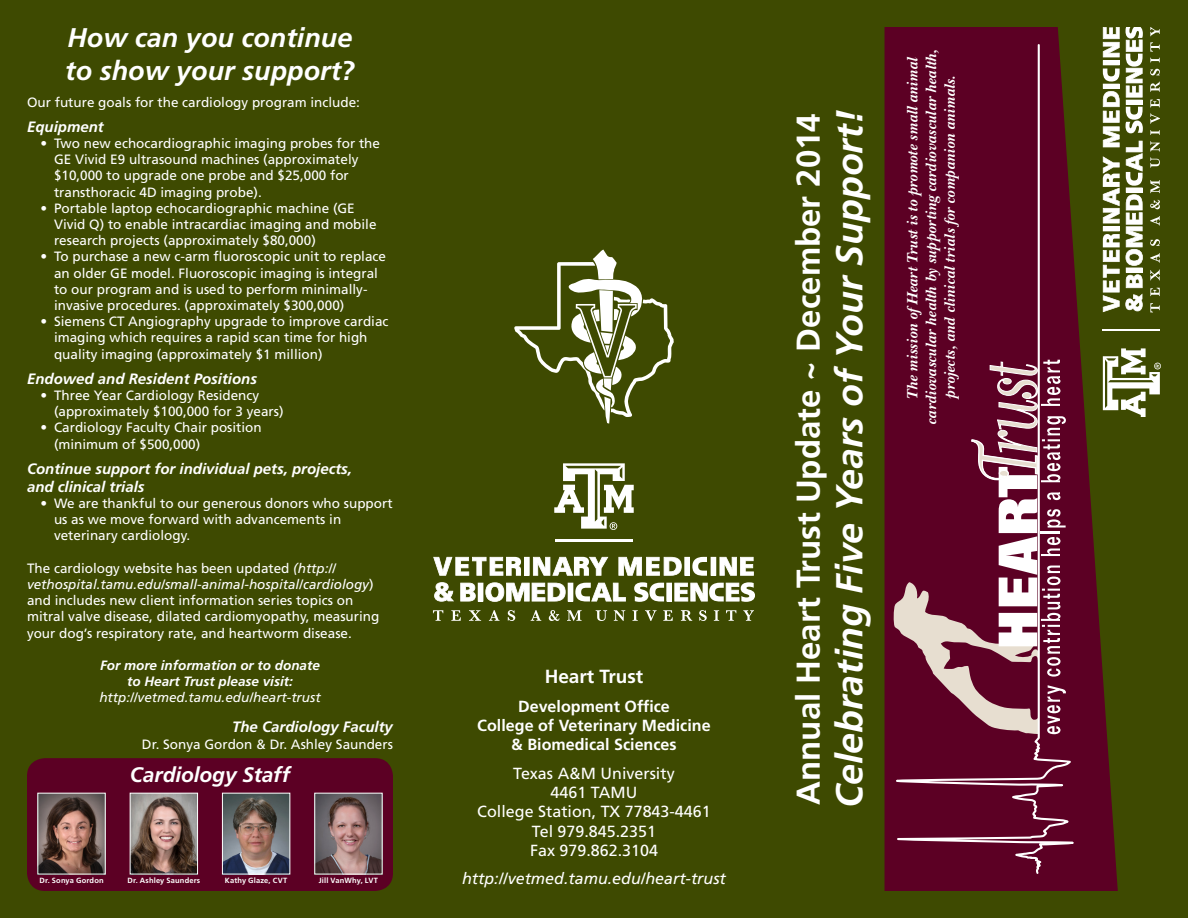
<style>
.page{position:relative;width:1188px;height:918px;background:#3e4a01}
.page>*{position:absolute;margin:0;border:0;box-sizing:border-box;transform-origin:0 0}
.t1{font:italic 700 37.5px "Frutiger LT Std";color:#fff}
.t2{font:700 33px "Frutiger LT Std";color:#fff}
.t3{font:italic 700 27px "Frutiger LT Std";color:#fff}
.t4{font:italic 700 21px "Frutiger LT Std";letter-spacing:-.005em;color:#fff}
.t5{font:700 19.05px "Frutiger LT Std";color:#fff}
.t6{font:16.05px "Frutiger LT Std";color:#fff}
.t7{font:700 16.05px "Frutiger LT Std";color:#fff}
.t8{font:italic 16.05px "Frutiger LT Std";color:#fff}
.body_text{font:italic 700 15.6px "New Baskerville Std";letter-spacing:.005em;color:#fff}
.t9{font:italic 700 15px "Frutiger LT Std";color:#fff}
.t10{font:13.5px/16.2px "Frutiger LT Std";color:#fff}
.t11{font:italic 700 13.5px "Frutiger LT Std";color:#fff}
.t12{font:italic 13.5px "Frutiger LT Std";color:#fff}
.Sidebar_headline{font:700 7.5px "Frutiger LT Std";letter-spacing:.025em;color:#fff}
.s1{font-style:italic}
</style>
<div class="page">
<div style="left:27px;top:758px;width:366px;height:133px;background:#5c0024;border-radius:18px"></div>
<svg style="left:885px;top:27px;width:233px;height:864px;fill:#5c0024"></svg>
<svg style="left:893px;top:43px;width:182px;height:832px;background:#6e1e3c"></svg>
<hr style="left:1103px;top:329px;width:57px;height:2px;background:#fff">
<svg style="left:1150px;top:303px;width:10px;height:9px"></svg>
<svg style="left:1150px;top:288px;width:10px;height:8px"></svg>
<svg style="left:1150px;top:270px;width:10px;height:10px"></svg>
<svg style="left:1150px;top:253px;width:10px;height:10px"></svg>
<svg style="left:1150px;top:239px;width:10px;height:7px"></svg>
<svg style="left:1150px;top:216px;width:10px;height:9px"></svg>
<svg style="left:1150px;top:200px;width:10px;height:9px"></svg>
<svg style="left:1150px;top:180px;width:10px;height:13px"></svg>
<svg style="left:1150px;top:157px;width:10px;height:11px"></svg>
<svg style="left:1150px;top:141px;width:10px;height:10px"></svg>
<svg style="left:1150px;top:130px;width:10px;height:5px"></svg>
<svg style="left:1150px;top:113px;width:10px;height:11px"></svg>
<svg style="left:1150px;top:99px;width:10px;height:8px"></svg>
<svg style="left:1150px;top:82px;width:10px;height:10px"></svg>
<svg style="left:1150px;top:69px;width:10px;height:6px"></svg>
<svg style="left:1150px;top:58px;width:10px;height:4px"></svg>
<svg style="left:1150px;top:42px;width:10px;height:10px"></svg>
<svg style="left:1150px;top:27px;width:10px;height:9px"></svg>
<svg style="left:1103px;top:27px;width:40px;height:285px"></svg>
<svg style="left:1103px;top:348px;width:58px;height:68px"></svg>
<hr style="left:555px;top:539px;width:78px;height:3px;background:#fff">
<svg style="left:433px;top:610px;width:10px;height:11px"></svg>
<svg style="left:451px;top:610px;width:10px;height:11px"></svg>
<svg style="left:469px;top:610px;width:12px;height:11px"></svg>
<svg style="left:489px;top:610px;width:11px;height:11px"></svg>
<svg style="left:508px;top:610px;width:7px;height:11px"></svg>
<svg style="left:531px;top:610px;width:10px;height:11px"></svg>
<svg style="left:549px;top:610px;width:11px;height:11px"></svg>
<svg style="left:567px;top:610px;width:15px;height:11px"></svg>
<svg style="left:596px;top:610px;width:11px;height:11px"></svg>
<svg style="left:614px;top:610px;width:11px;height:11px"></svg>
<svg style="left:632px;top:610px;width:6px;height:11px"></svg>
<svg style="left:645px;top:610px;width:12px;height:11px"></svg>
<svg style="left:663px;top:610px;width:10px;height:11px"></svg>
<svg style="left:681px;top:610px;width:11px;height:11px"></svg>
<svg style="left:699px;top:610px;width:8px;height:11px"></svg>
<svg style="left:714px;top:610px;width:5px;height:11px"></svg>
<svg style="left:726px;top:610px;width:10px;height:11px"></svg>
<svg style="left:743px;top:610px;width:11px;height:11px"></svg>
<svg style="left:434px;top:582px;width:20px;height:20px"></svg>
<svg style="left:618px;top:557px;width:136px;height:19px"></svg>
<svg style="left:460px;top:582px;width:166px;height:20px"></svg>
<svg style="left:634px;top:582px;width:121px;height:20px"></svg>
<svg style="left:433px;top:557px;width:175px;height:19px"></svg>
<svg style="left:554px;top:463px;width:80px;height:67px"></svg>
<svg style="left:514px;top:250px;width:160px;height:174px"></svg>
<img style="left:224px;top:795px;width:64px;height:77px">
<div style="left:222px;top:793px;width:68px;height:81px;border:1px solid #fff"></div>
<img style="left:316px;top:795px;width:65px;height:77px">
<div style="left:314px;top:793px;width:69px;height:81px;border:1px solid #fff"></div>
<img style="left:39px;top:795px;width:65px;height:77px">
<div style="left:37px;top:793px;width:69px;height:81px;border:1px solid #fff"></div>
<img style="left:132px;top:795px;width:64px;height:77px">
<div style="left:130px;top:793px;width:68px;height:81px;border:1px solid #fff"></div>
<p class="t3" style="left:67px;top:22px;width:287px">How can you continue</p>
<p class="t3" style="left:65px;top:54px;width:291px">to show your support?</p>
<p class="t10" style="left:27px;top:94px;width:335px">Our future goals for the cardiology program include:</p>
<p class="t9" style="left:27px;top:118px;width:78px">Equipment</p>
<p class="t10" style="left:54px;top:135px;width:328px;text-indent:-14px">• Two new echocardiographic imaging probes for the GE Vivid E9 ultrasound machines (approximately $10,000 to upgrade one probe and $25,000 for transthoracic 4D imaging probe).</p>
<p class="t10" style="left:54px;top:200px;width:324px;text-indent:-14px">• Portable laptop echocardiographic machine (GE<br>Vivid Q) to enable intracardiac imaging and mobile research projects (approximately $80,000)</p>
<p class="t10" style="left:54px;top:249px;width:334px;text-indent:-14px">• To purchase a new c-arm fluoroscopic unit to replace an older GE model. Fluoroscopic imaging is integral to our program and is used to perform minimally&shy;invasive procedures. (approximately $300,000)</p>
<p class="t10" style="left:54px;top:314px;width:336px;text-indent:-14px">• Siemens CT Angiography upgrade to improve cardiac imaging which requires a rapid scan time for high quality imaging (approximately $1 million)</p>
<p class="t9" style="left:27px;top:370px;width:232px">Endowed and Resident Positions</p>
<p class="t10" style="left:54px;top:387px;width:231px;text-indent:-14px">• Three Year Cardiology Residency (approximately $100,000 for 3 years)</p>
<p class="t10" style="left:54px;top:420px;width:209px;text-indent:-14px">• Cardiology Faculty Chair position (minimum of $500,000)</p>
<p class="t9" style="left:27px;top:460px;width:327px">Continue support for individual pets, projects,</p>
<p class="t9" style="left:27px;top:478px;width:119px">and clinical trials</p>
<p class="t10" style="left:54px;top:495px;width:340px;text-indent:-14px">• We are thankful to our generous donors who support us as we move forward with advancements in veterinary cardiology.</p>
<p class="t10" style="left:27px;top:560px;width:354px">The cardiology website has been updated <span class="s1">(http:// vethospital.tamu.edu/small-animal-hospital/cardiology</span>) and includes new client information series topics on mitral valve disease, dilated cardiomyopathy, measuring your dog’s respiratory rate, and heartworm disease.</p>
<p class="t11" style="left:100px;top:657px;width:221px">For more information or to donate</p>
<p class="t11" style="left:127px;top:674px;width:167px">to Heart Trust please visit:</p>
<p class="t12" style="left:99px;top:690px;width:223px">http://vetmed.tamu.edu/heart-trust</p>
<p class="t9" style="left:232px;top:718px;width:162px">The Cardiology Faculty</p>
<p class="t10" style="left:142px;top:736px;width:253px">Dr. Sonya Gordon &amp; Dr. Ashley Saunders</p>
<p class="t4" style="left:130px;top:762px;width:162px">Cardiology Staff</p>
<p class="Sidebar_headline" style="left:39px;top:876px;width:66px">Dr. Sonya Gordon</p>
<p class="Sidebar_headline" style="left:127px;top:876px;width:74px">Dr. Ashley Saunders</p>
<p class="Sidebar_headline" style="left:225px;top:876px;width:64px">Kathy Glaze, CVT</p>
<p class="Sidebar_headline" style="left:319px;top:876px;width:61px">Jill VanWhy, LVT</p>
<p class="t5" style="left:545px;top:666px;width:100px">Heart Trust</p>
<p class="t7" style="left:518px;top:697px;width:153px">Development Office</p>
<p class="t7" style="left:477px;top:716px;width:235px">College of Veterinary Medicine</p>
<p class="t7" style="left:511px;top:735px;width:167px">&amp; Biomedical Sciences</p>
<p class="t6" style="left:513px;top:764px;width:163px">Texas A&amp;M University</p>
<p class="t6" style="left:551px;top:783px;width:88px">4461 TAMU</p>
<p class="t6" style="left:477px;top:802px;width:235px">College Station, TX 77843-4461</p>
<p class="t6" style="left:532px;top:822px;width:126px">Tel 979.845.2351</p>
<p class="t6" style="left:530px;top:841px;width:129px">Fax 979.862.3104</p>
<p class="t8" style="left:462px;top:869px;width:265px">http://vetmed.tamu.edu/heart-trust</p>
<p class="t2" style="left:789px;top:805px;width:693px;rotate:-90deg">Annual Heart Trust Update ~ December 2014</p>
<p class="t1" style="left:827px;top:808px;width:700px;rotate:-90deg">Celebrating Five Years of Your Support!</p>
<p class="body_text" style="left:903px;top:400px;width:345px;rotate:-90deg">The mission of Heart Trust is to promote small animal</p>
<p class="body_text" style="left:922px;top:425px;width:377px;rotate:-90deg">cardiovascular health by supporting cardiovascular health,</p>
<p class="body_text" style="left:941px;top:399px;width:325px;rotate:-90deg">projects, and clinical trials for companion animals.</p>
</div>
